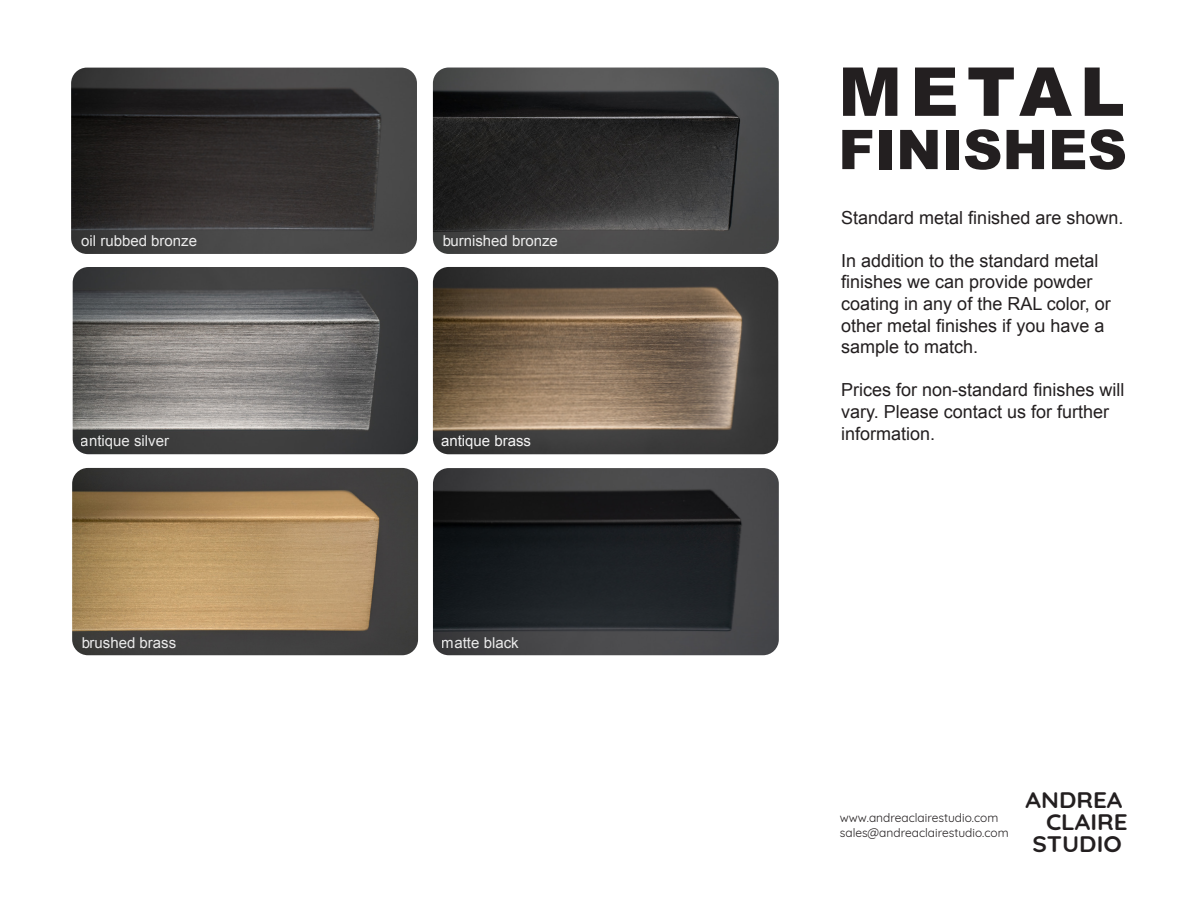
<style>
.page{position:relative;width:1188px;height:918px;background:#fff}
.page>*{position:absolute;margin:0;border:0;box-sizing:border-box;transform-origin:0 0}
.t1{font:900 67.5px "Arial";letter-spacing:.12em;color:#231f20}
.t2{font:900 54.75px "Arial";color:#231f20}
.t3{font:700 22.35px "Quicksand";color:#231f20;scale:1.08 1}
.t4{font:18px/21.6px "Arial";color:#231f20}
.t5{font:15px "Arial";color:#fff}
.t6{font:12px "Quicksand";color:#231f20}
</style>
<div class="page">
<img style="left:71px;top:68px;width:346px;height:186px">
<img style="left:433px;top:68px;width:346px;height:186px">
<img style="left:73px;top:267px;width:345px;height:187px">
<img style="left:433px;top:267px;width:345px;height:187px">
<img style="left:72px;top:468px;width:346px;height:187px">
<img style="left:433px;top:468px;width:346px;height:187px">
<p class="t5" style="left:81px;top:231px;width:117px">oil rubbed bronze</p>
<p class="t5" style="left:442px;top:231px;width:117px">burnished bronze</p>
<p class="t5" style="left:81px;top:431px;width:90px">antique silver</p>
<p class="t5" style="left:441px;top:431px;width:92px">antique brass</p>
<p class="t5" style="left:81px;top:633px;width:97px">brushed brass</p>
<p class="t5" style="left:442px;top:633px;width:78px">matte black</p>
<p class="t1" style="left:838px;top:54px;width:288px">METAL</p>
<p class="t2" style="left:838px;top:119px;width:290px">FINISHES</p>
<p class="t4" style="left:841px;top:207px;width:284px">Standard metal finished are shown.</p>
<p class="t4" style="left:841px;top:250px;width:271px">In addition to the standard metal finishes we can provide powder coating in any of the RAL color, or other metal finishes if you have a sample to match.</p>
<p class="t4" style="left:841px;top:379px;width:285px">Prices for non-standard finishes will vary. Please contact us for further information.</p>
<p class="t6" style="left:840px;top:809px;width:160px">www.andreaclairestudio.com</p>
<p class="t6" style="left:840px;top:823px;width:170px">sales@andreaclairestudio.com</p>
<p class="t3" style="left:1026px;top:781px;width:91px">ANDREA</p>
<p class="t3" style="left:1046px;top:803px;width:77px">CLAIRE</p>
<p class="t3" style="left:1032px;top:826px;width:84px">STUDIO</p>
</div>
